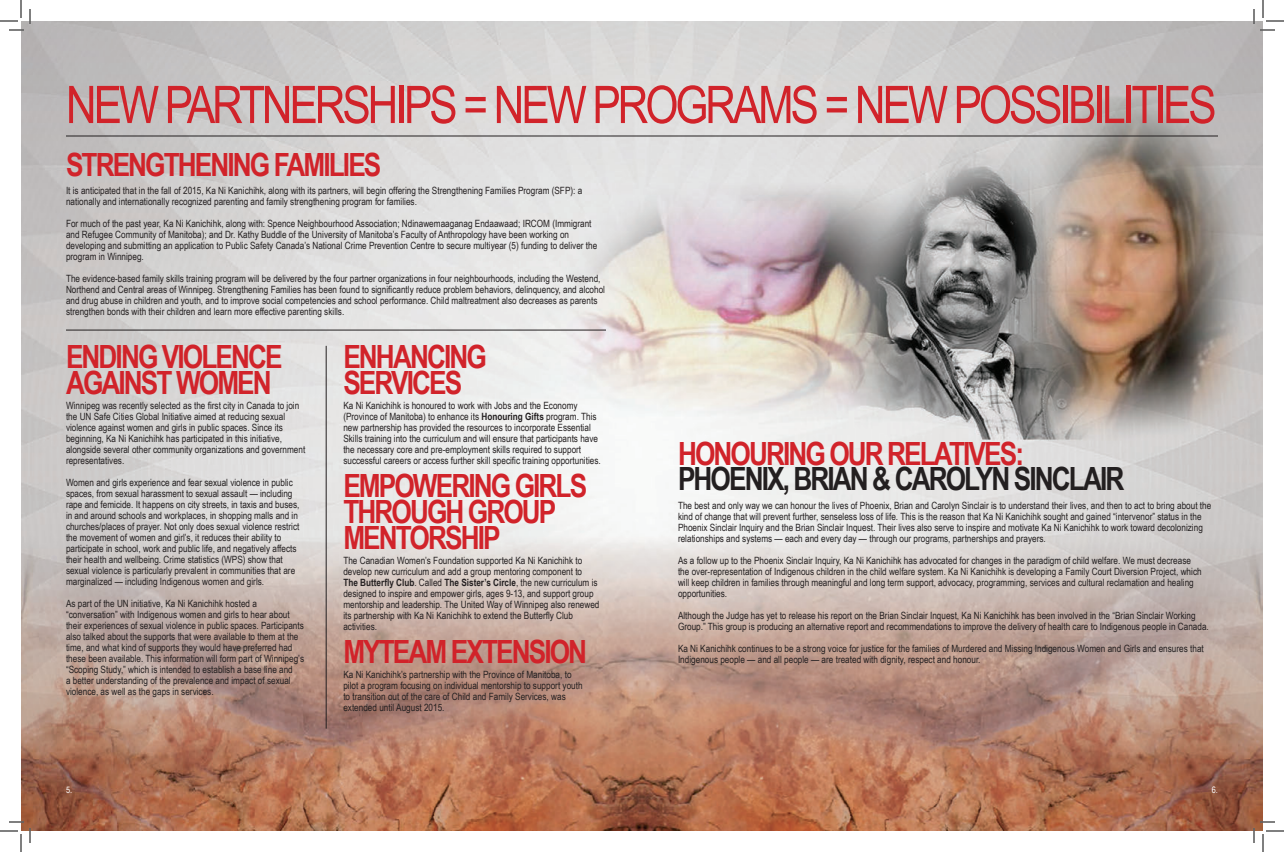
<style>
.page{position:relative;width:1284px;height:852px;background:#fff}
.page>*{position:absolute;margin:0;border:0;box-sizing:border-box;transform-origin:0 0}
.t1{font:51.9px "Arial Narrow";letter-spacing:-.06em;color:#d1232a}
.t2{font:700 32px/26px "Arial Narrow";letter-spacing:-.06em;color:#d1232a}
.t3{font:700 32px "Arial Narrow";letter-spacing:-.06em;color:#231f20}
.t4{font:10px/11px "Arial Narrow";color:#231f20}
.t5{font:9px "Arial Narrow";color:#fff}
.s1{font-weight:700}
</style>
<div class="page">
<img style="left:21px;top:21px;width:1242px;height:810px">
<hr style="left:66px;top:330px;width:540px;height:1px;background:#231f20">
<hr style="left:326px;top:346px;width:1px;height:383px;background:#231f20">
<hr style="left:66px;top:136px;width:1152px;height:1px;background:#231f20">
<svg style="left:0;top:0;width:31px;height:31px"></svg>
<svg style="left:0;top:821px;width:31px;height:31px"></svg>
<svg style="left:1253px;top:0;width:31px;height:31px"></svg>
<svg style="left:1253px;top:821px;width:31px;height:31px"></svg>
<h1 class="t1" style="left:66px;top:67px;width:1152px">NEW PARTNERSHIPS = NEW PROGRAMS = NEW POSSIBILITIES</h1>
<h2 class="t2" style="left:66px;top:150px;width:317px">STRENGTHENING FAMILIES</h2>
<p class="t4" style="left:66px;top:185px;width:518px">It is anticipated that in the fall of 2015, Ka Ni Kanichihk, along with its partners, will begin offering the Strengthening Families Program (SFP): a nationally and internationally recognized parenting and family strengthening program for families.</p>
<p class="t4" style="left:66px;top:218px;width:533px">For much of the past year, Ka Ni Kanichihk, along with: Spence Neighbourhood Association; Ndinawemaaganag Endaawaad; IRCOM (Immigrant and Refugee Community of Manitoba); and Dr. Kathy Buddle of the University of Manitoba’s Faculty of Anthropology have been working on developing and submitting an application to Public Safety Canada’s National Crime Prevention Centre to secure multiyear (5) funding to deliver the program in Winnipeg.</p>
<p class="t4" style="left:66px;top:273px;width:541px">The evidence-based family skills training program will be delivered by the four partner organizations in four neighbourhoods, including the Westend, Northend and Central areas of Winnipeg. Strengthening Families has been found to significantly reduce problem behaviors, delinquency, and alcohol and drug abuse in children and youth, and to improve social competencies and school performance. Child maltreatment also decreases as parents strengthen bonds with their children and learn more effective parenting skills.</p>
<h2 class="t2" style="left:66px;top:342px;width:218px">ENDING VIOLENCE<br>AGAINST WOMEN</h2>
<h2 class="t2" style="left:343px;top:342px;width:145px">ENHANCING<br>SERVICES</h2>
<p class="t4" style="left:343px;top:400px;width:259px">Ka Ni Kanichihk is honoured to work with Jobs and the Economy (Province of Manitoba) to enhance its <span class="s1">Honouring Gifts</span> program. This new partnership has provided the resources to incorporate Essential Skills training into the curriculum and will ensure that participants have the necessary core and pre-employment skills required to support successful careers or access further skill specific training opportunities.</p>
<p class="t4" style="left:66px;top:400px;width:241px">Winnipeg was recently selected as the first city in Canada to join the UN Safe Cities Global Initiative aimed at reducing sexual violence against women and girls in public spaces. Since its beginning, Ka Ni Kanichihk has participated in this initiative, alongside several other community organizations and government representatives.</p>
<p class="t4" style="left:66px;top:477px;width:235px">Women and girls experience and fear sexual violence in public spaces, from sexual harassment to sexual assault — including rape and femicide. It happens on city streets, in taxis and buses, in and around schools and workplaces, in shopping malls and in churches/places of prayer. Not only does sexual violence restrict the movement of women and girl’s, it reduces their ability to participate in school, work and public life, and negatively affects their health and wellbeing. Crime statistics (WPS) show that sexual violence is particularly prevalent in communities that are marginalized — including Indigenous women and girls.</p>
<p class="t4" style="left:66px;top:598px;width:240px">As part of the UN initiative, Ka Ni Kanichihk hosted a “conversation” with Indigenous women and girls to hear about their experiences of sexual violence in public spaces. Participants also talked about the supports that were available to them at the time, and what kind of supports they would have preferred had these been available. This information will form part of Winnipeg’s “Scoping Study,” which is intended to establish a base line and<br>a better understanding of the prevalence and impact of sexual violence, as well as the gaps in services.</p>
<h2 class="t2" style="left:343px;top:471px;width:245px">EMPOWERING GIRLS<br>THROUGH GROUP<br>MENTORSHIP</h2>
<p class="t4" style="left:343px;top:554px;width:258px">The Canadian Women’s Foundation supported Ka Ni Kanichihk to develop new curriculum and add a group mentoring component to<br><span class="s1">The Butterfly Club</span>. Called <span class="s1">The Sister’s Circle</span>, the new curriculum is designed to inspire and empower girls, ages 9-13, and support group mentorship and leadership. The United Way of Winnipeg also renewed its partnership with Ka Ni Kanichihk to extend the Butterfly Club activities.</p>
<h2 class="t2" style="left:343px;top:637px;width:245px">MYTEAM EXTENSION</h2>
<p class="t4" style="left:343px;top:669px;width:241px">Ka Ni Kanichihk’s partnership with the Province of Manitoba, to pilot a program focusing on individual mentorship to support youth to transition out of the care of Child and Family Services, was extended until August 2015.</p>
<p class="t5" style="left:66px;top:783px;width:8px">5.</p>
<h2 class="t2" style="left:678px;top:439px;width:348px">HONOURING OUR RELATIVES:</h2>
<h2 class="t3" style="left:678px;top:455px;width:448px">PHOENIX, BRIAN &amp; CAROLYN SINCLAIR</h2>
<p class="t4" style="left:678px;top:500px;width:535px">The best and only way we can honour the lives of Phoenix, Brian and Carolyn Sinclair is to understand their lives, and then to act to bring about the kind of change that will prevent further, senseless loss of life. This is the reason that Ka Ni Kanichihk sought and gained “intervenor” status in the Phoenix Sinclair Inquiry and the Brian Sinclair Inquest. Their lives also serve to inspire and motivate Ka Ni Kanichihk to work toward decolonizing relationships and systems — each and every day — through our programs, partnerships and prayers.</p>
<p class="t4" style="left:678px;top:555px;width:525px">As a follow up to the Phoenix Sinclair Inquiry, Ka Ni Kanichihk has advocated for changes in the paradigm of child welfare. We must decrease the over-representation of Indigenous children in the child welfare system. Ka Ni Kanichihk is developing a Family Court Diversion Project, which will keep children in families through meaningful and long term support, advocacy, programming, services and cultural reclamation and healing opportunities.</p>
<p class="t4" style="left:678px;top:610px;width:532px">Although the Judge has yet to release his report on the Brian Sinclair Inquest, Ka Ni Kanichihk has been involved in the “Brian Sinclair Working<br>Group.” This group is producing an alternative report and recommendations to improve the delivery of health care to Indigenous people in Canada.</p>
<p class="t4" style="left:678px;top:643px;width:527px">Ka Ni Kanichihk continues to be a strong voice for justice for the families of Murdered and Missing Indigenous Women and Girls and ensures that<br>Indigenous people — and all people — are treated with dignity, respect and honour.</p>
<p class="t5" style="left:1212px;top:783px;width:8px">6.</p>
</div>
